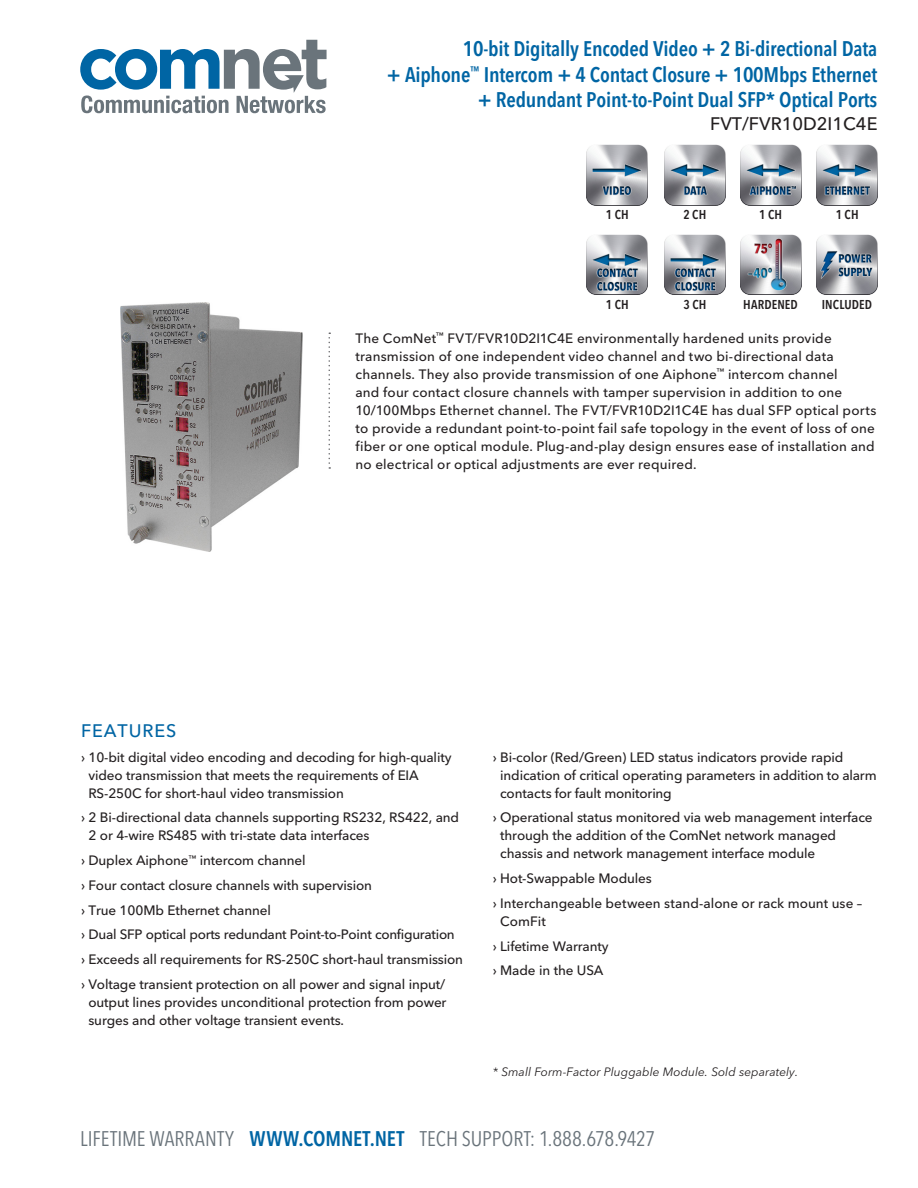
<style>
.page{position:relative;width:918px;height:1188px;background:#fff}
.page>*{position:absolute;margin:0;border:0;box-sizing:border-box;transform-origin:0 0}
.t1{font:600 condensed 21px/25.2px "Avenir Next LT Pro";letter-spacing:-.01em;color:#0065a4;text-align:right}
.t2{font:condensed 21px "Avenir Next LT Pro";color:#6a747b}
.t3{font:500 18px "Avenir Next LT Pro";color:#231f20}
.t4{font:500 18px "Avenir Next LT Pro";letter-spacing:.05em;color:#0065a4}
.t5{font:500 13.5px/18px "Avenir Next LT Pro";letter-spacing:-.01em;color:#231f20}
.t6{font:500 13.5px/18px "Avenir Next LT Pro";letter-spacing:.01em;color:#231f20}
.t7{font:600 condensed 12.75px "Avenir Next LT Pro";letter-spacing:.01em;color:#231f20}
.t8{font:italic 12px "Avenir Next LT Pro";color:#231f20}
.s1{font-weight:600;color:#0065a4}
</style>
<div class="page">
<svg style="left:80px;top:40px;width:247px;height:73px"></svg>
<svg style="left:328px;top:333px;width:2px;height:136px"></svg>
<img style="left:740px;top:144px;width:61px;height:62px">
<img style="left:817px;top:144px;width:61px;height:62px">
<img style="left:587px;top:234px;width:61px;height:61px">
<img style="left:665px;top:234px;width:60px;height:61px">
<img style="left:587px;top:144px;width:61px;height:62px">
<img style="left:665px;top:145px;width:60px;height:61px">
<img style="left:817px;top:234px;width:61px;height:61px">
<img style="left:740px;top:234px;width:61px;height:61px">
<img style="left:120px;top:302px;width:183px;height:249px">
<p class="t1" style="left:387px;top:36px;width:492px">10-bit Digitally Encoded Video + 2 Bi-directional Data<br>+ Aiphone<sup>™</sup> Intercom + 4 Contact Closure + 100Mbps Ethernet + Redundant Point-to-Point Dual SFP* Optical Ports</p>
<p class="t3" style="left:710px;top:113px;width:169px">FVT/FVR10D2I1C4E</p>
<p class="t7" style="left:606px;top:207px;width:24px">1 CH</p>
<p class="t7" style="left:683px;top:207px;width:24px">2 CH</p>
<p class="t7" style="left:606px;top:296px;width:24px">1 CH</p>
<p class="t7" style="left:684px;top:296px;width:24px">3 CH</p>
<p class="t7" style="left:759px;top:207px;width:24px">1 CH</p>
<p class="t7" style="left:836px;top:207px;width:24px">1 CH</p>
<p class="t7" style="left:743px;top:296px;width:56px">HARDENED</p>
<p class="t7" style="left:822px;top:296px;width:52px">INCLUDED</p>
<p class="t6" style="left:356px;top:329px;width:522px">The ComNet<sup>™</sup> FVT/FVR10D2I1C4E environmentally hardened units provide transmission of one independent video channel and two bi-directional data channels. They also provide transmission of one Aiphone<sup>™</sup> intercom channel<br>and four contact closure channels with tamper supervision in addition to one 10/100Mbps Ethernet channel. The FVT/FVR10D2I1C4E has dual SFP optical ports to provide a redundant point-to-point fail safe topology in the event of loss of one fiber or one optical module. Plug-and-play design ensures ease of installation and no electrical or optical adjustments are ever required.</p>
<p class="t4" style="left:81px;top:720px;width:97px">FEATURES</p>
<p class="t5" style="left:88px;top:748px;width:365px;text-indent:-7px">› 10-bit digital video encoding and decoding for high-quality video transmission that meets the requirements of EIA<br>RS-250C for short-haul video transmission</p>
<p class="t5" style="left:88px;top:809px;width:372px;text-indent:-7px">› 2 Bi-directional data channels supporting RS232, RS422, and<br>2 or 4-wire RS485 with tri-state data interfaces</p>
<p class="t5" style="left:81px;top:851px;width:226px">› Duplex Aiphone<sup>™</sup> intercom channel</p>
<p class="t5" style="left:81px;top:876px;width:293px">› Four contact closure channels with supervision</p>
<p class="t5" style="left:81px;top:901px;width:192px">› True 100Mb Ethernet channel</p>
<p class="t5" style="left:81px;top:926px;width:375px">› Dual SFP optical ports redundant Point-to-Point configuration</p>
<p class="t5" style="left:81px;top:950px;width:384px">› Exceeds all requirements for RS-250C short-haul transmission</p>
<p class="t5" style="left:88px;top:975px;width:360px;text-align:justify;text-indent:-7px">› Voltage transient protection on all power and signal input/ output lines provides unconditional protection from power surges and other voltage transient events.</p>
<p class="t5" style="left:500px;top:748px;width:378px;text-indent:-7px">› Bi-color (Red/Green) LED status indicators provide rapid indication of critical operating parameters in addition to alarm contacts for fault monitoring</p>
<p class="t5" style="left:500px;top:809px;width:374px;text-indent:-7px">› Operational status monitored via web management interface through the addition of the ComNet network managed chassis and network management interface module</p>
<p class="t5" style="left:493px;top:869px;width:161px">› Hot-Swappable Modules</p>
<p class="t5" style="left:500px;top:894px;width:364px;text-indent:-7px">› Interchangeable between stand-alone or rack mount use –<br>ComFit</p>
<p class="t5" style="left:493px;top:937px;width:117px">› Lifetime Warranty</p>
<p class="t5" style="left:493px;top:962px;width:112px">› Made in the USA</p>
<p class="t8" style="left:493px;top:1065px;width:307px">* Small Form-Factor Pluggable Module. Sold separately.</p>
<h1 class="t2" style="left:80px;top:1126px;width:577px">LIFETIME WARRANTY <span class="s1">WWW.COMNET.NET</span> TECH SUPPORT: 1.888.678.9427</h1>
</div>
